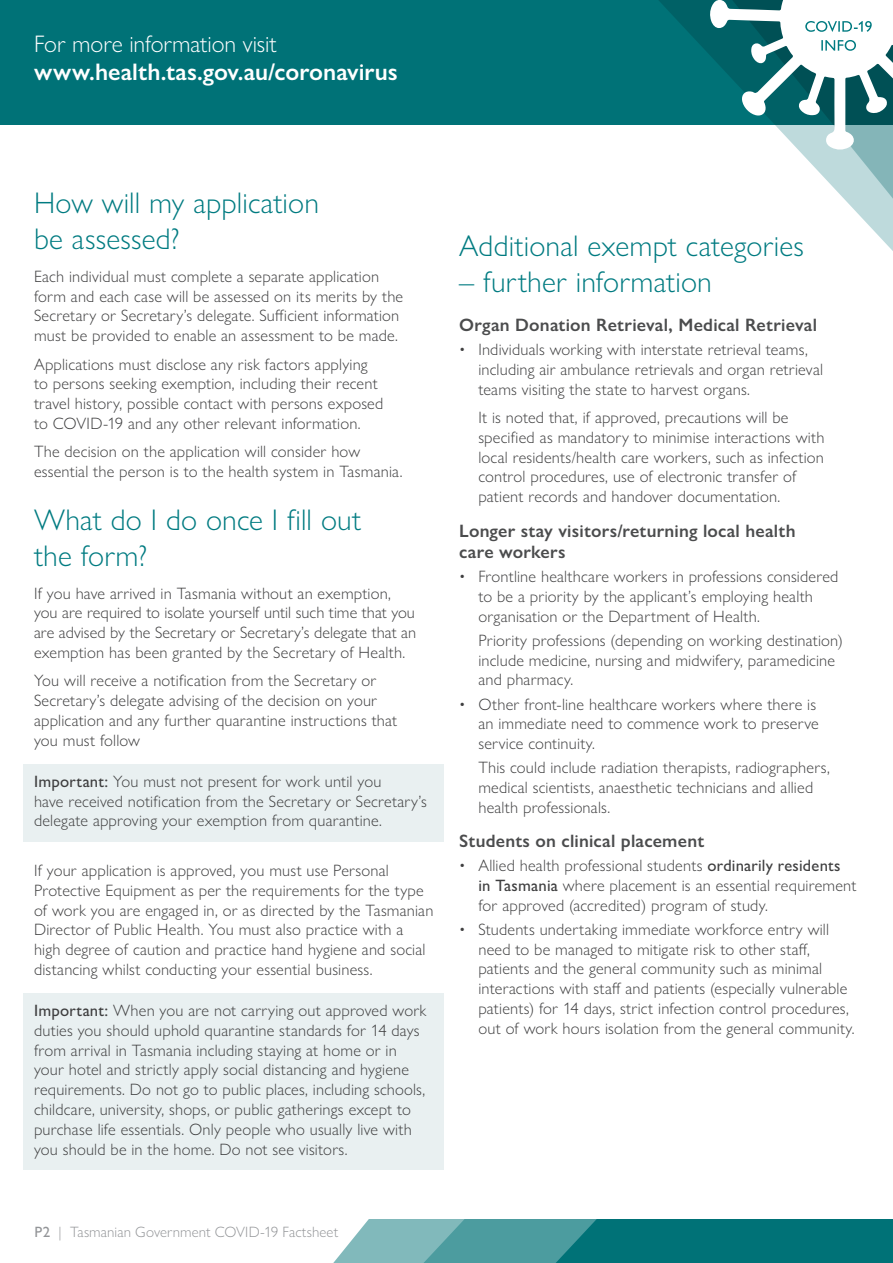
<style>
.page{position:relative;width:893px;height:1263px;background:#fff}
.page>*{position:absolute;margin:0;border:0;box-sizing:border-box;transform-origin:0 0}
.t1{font:300 30px/36px "Gill Sans Nova";letter-spacing:.005em;color:#007b81}
.t2{font:600 24px "Gill Sans Nova";color:#fff}
.t3{font:300 24px "Gill Sans Nova";letter-spacing:-.005em;color:#fff}
.t4{font:600 18px/21.6px "Gill Sans Nova";letter-spacing:.01em;color:#4b4c4d}
.Important{font:300 16.5px/19.8px "Gill Sans Nova";letter-spacing:.01em;color:#3e3e3f}
.Body{font:300 16.5px/19.8px "Gill Sans Nova";letter-spacing:.01em;color:#3e3e3f}
.Body__Indent{font:300 16.5px/19.8px "Gill Sans Nova";letter-spacing:.01em;color:#3e3e3f}
.t5{font:300 15px "Gill Sans Nova";letter-spacing:.005em;color:#939598}
.s1{font-weight:500}
</style>
<div class="page">
<div style="left:0;top:0;width:893px;height:125px;background:#007277"></div>
<svg style="left:659px;top:0;width:49px;height:53px;fill:#006368"></svg>
<svg style="left:708px;top:0;width:185px;height:251px"></svg>
<svg style="left:709px;top:0;width:184px;height:150px"></svg>
<div style="left:64px;top:1219px;width:829px;height:44px;background:#007277"></div>
<svg style="left:64px;top:1219px;width:533px;height:44px;background:#b2d4d6"></svg>
<div style="left:23px;top:764px;width:421px;height:77px;background:#e9f0f1"></div>
<div style="left:23px;top:993px;width:421px;height:177px;background:#e9f0f1"></div>
<h2 class="t3" style="left:34px;top:29px;width:244px">For more information visit</h2>
<h2 class="t2" style="left:34px;top:57px;width:365px">www.health.tas.gov.au/coronavirus</h2>
<h2 class="t1" style="left:34px;top:185px;width:286px">How will my application be assessed?</h2>
<p class="Body" style="left:34px;top:266px;width:371px">Each individual must complete a separate application form and each case will be assessed on its merits by the Secretary or Secretary’s delegate. Sufficient information must be provided to enable an assessment to be made.</p>
<p class="Body" style="left:34px;top:354px;width:351px">Applications must disclose any risk factors applying to persons seeking exemption, including their recent travel history, possible contact with persons exposed to COVID-19 and any other relevant information.</p>
<p class="Body" style="left:34px;top:441px;width:370px">The decision on the application will consider how essential the person is to the health system in Tasmania.</p>
<h2 class="t1" style="left:34px;top:501px;width:329px">What do I do once I fill out the form?</h2>
<p class="Body" style="left:34px;top:583px;width:384px">If you have arrived in Tasmania without an exemption, you are required to isolate yourself until such time that you are advised by the Secretary or Secretary’s delegate that an exemption has been granted by the Secretary of Health.</p>
<p class="Body" style="left:34px;top:671px;width:365px">You will receive a notification from the Secretary or Secretary’s delegate advising of the decision on your application and any further quarantine instructions that you must follow</p>
<p class="Important" style="left:34px;top:771px;width:395px"><span class="s1">Important:</span> You must not present for work until you<br>have received notification from the Secretary or Secretary’s delegate approving your exemption from quarantine.</p>
<p class="Body" style="left:34px;top:860px;width:401px">If your application is approved, you must use Personal Protective Equipment as per the requirements for the type of work you are engaged in, or as directed by the Tasmanian Director of Public Health. You must also practice with a high degree of caution and practice hand hygiene and social distancing whilst conducting your essential business.</p>
<p class="Important" style="left:34px;top:1000px;width:394px"><span class="s1">Important:</span> When you are not carrying out approved work duties you should uphold quarantine standards for 14 days from arrival in Tasmania including staying at home or in your hotel and strictly apply social distancing and hygiene requirements. Do not go to public places, including schools, childcare, university, shops, or public gatherings except to purchase life essentials. Only people who usually live with you should be in the home. Do not see visitors.</p>
<h2 class="t1" style="left:459px;top:228px;width:346px">Additional exempt categories</h2>
<h2 class="t1" style="left:459px;top:264px;width:254px">– further information</h2>
<h3 class="t4" style="left:459px;top:314px;width:359px">Organ Donation Retrieval, Medical Retrieval</h3>
<p class="Important" style="left:478px;top:339px;width:346px;text-indent:-19px">• Individuals working with interstate retrieval teams, including air ambulance retrievals and organ retrieval teams visiting the state to harvest organs.</p>
<p class="Body__Indent" style="left:478px;top:407px;width:348px">It is noted that, if approved, precautions will be specified as mandatory to minimise interactions with local residents/health care workers, such as infection control procedures, use of electronic transfer of patient records and handover documentation.</p>
<h3 class="t4" style="left:459px;top:519px;width:338px">Longer stay visitors/returning local health care workers</h3>
<p class="Important" style="left:478px;top:566px;width:362px;text-indent:-19px">• Frontline healthcare workers in professions considered to be a priority by the applicant’s employing health organisation or the Department of Health.</p>
<p class="Body__Indent" style="left:478px;top:630px;width:366px">Priority professions (depending on working destination) include medicine, nursing and midwifery, paramedicine and pharmacy.</p>
<p class="Important" style="left:478px;top:694px;width:342px;text-indent:-19px">• Other front-line healthcare workers where there is an immediate need to commence work to preserve service continuity.</p>
<p class="Body__Indent" style="left:478px;top:757px;width:353px">This could include radiation therapists, radiographers, medical scientists, anaesthetic technicians and allied health professionals.</p>
<h3 class="t4" style="left:459px;top:830px;width:247px">Students on clinical placement</h3>
<p class="Important" style="left:478px;top:855px;width:380px;text-indent:-19px">• Allied health professional students <span class="s1">ordinarily residents in Tasmania</span> where placement is an essential requirement for approved (accredited) program of study.</p>
<p class="Important" style="left:478px;top:919px;width:378px;text-indent:-19px">• Students undertaking immediate workforce entry will need to be managed to mitigate risk to other staff, patients and the general community such as minimal interactions with staff and patients (especially vulnerable patients) for 14 days, strict infection control procedures, out of work hours isolation from the general community.</p>
<p class="t5" style="left:35px;top:1223px;width:305px"><span class="s1">P2</span> | Tasmanian Government COVID-19 Factsheet</p>
</div>
